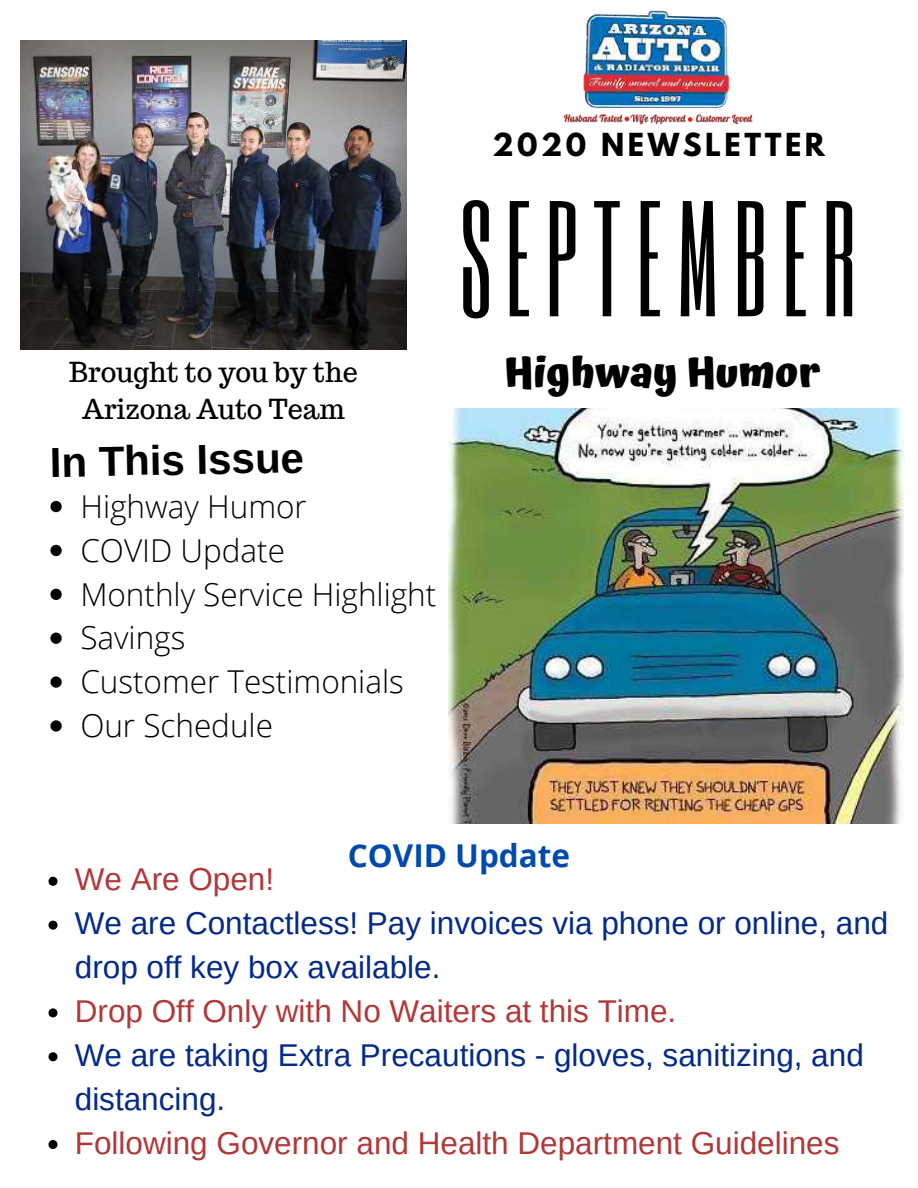
<style>
.page{position:relative;width:918px;height:1188px;background:#fff}
.page>*{position:absolute;margin:0;border:0;box-sizing:border-box;transform-origin:0 0}
.t1{font:136.65px "Six Caps";letter-spacing:.105em;color:#000}
.t2{font:700 42px "Atma";color:#000}
.t3{font:700 42px "Arimo";color:#000}
.t4{font:31.5px/43.8px "Arimo";color:#032a89}
.t5{font:31.5px "Arimo";color:#b13839}
.t6{font:300 31.5px/43.8px "Open Sans";color:#000}
.t7{font:700 31.5px "Open Sans";color:#004aad}
.t8{font:700 28.05px "League Spartan";letter-spacing:.125em;color:#000}
.t9{font:27px/37.2px "Trocchi";color:#000;text-align:center}
</style>
<div class="page">
<img style="left:21px;top:41px;width:386px;height:308px">
<img style="left:563px;top:10px;width:191px;height:118px">
<img style="left:449px;top:408px;width:454px;height:415px">
<svg style="left:49px;top:877px;width:9px;height:9px"></svg>
<svg style="left:49px;top:921px;width:9px;height:9px"></svg>
<svg style="left:49px;top:1008px;width:9px;height:9px"></svg>
<svg style="left:49px;top:1052px;width:9px;height:9px"></svg>
<svg style="left:49px;top:1140px;width:9px;height:9px"></svg>
<svg style="left:50px;top:501px;width:12px;height:11px"></svg>
<svg style="left:50px;top:545px;width:12px;height:11px"></svg>
<svg style="left:50px;top:589px;width:12px;height:11px"></svg>
<svg style="left:50px;top:633px;width:12px;height:11px"></svg>
<svg style="left:50px;top:676px;width:12px;height:12px"></svg>
<svg style="left:50px;top:720px;width:12px;height:12px"></svg>
<p class="t8" style="left:493px;top:130px;width:334px">2020 NEWSLETTER</p>
<h1 class="t1" style="left:461px;top:165px;width:397px">SEPTEMBER</h1>
<p class="t9" style="left:69px;top:354px;width:290px">Brought to you by the<br>Arizona Auto Team</p>
<h2 class="t2" style="left:505px;top:348px;width:317px">Highway Humor</h2>
<h2 class="t3" style="left:49px;top:439px;width:256px;rotate:-1deg">In This Issue</h2>
<p class="t6" style="left:80px;top:484px;width:358px">Highway Humor<br>COVID Update<br>Monthly Service Highlight<br>Savings<br>Customer Testimonials<br>Our Schedule</p>
<p class="t7" style="left:348px;top:834px;width:224px">COVID Update</p>
<p class="t5" style="left:75px;top:862px;width:201px">We Are Open!</p>
<p class="t4" style="left:75px;top:901px;width:815px">We are Contactless! Pay invoices via phone or online, and drop off key box available.</p>
<p class="t5" style="left:75px;top:993px;width:603px">Drop Off Only with No Waiters at this Time.</p>
<p class="t4" style="left:75px;top:1033px;width:791px">We are taking Extra Precautions - gloves, sanitizing, and distancing.</p>
<p class="t5" style="left:75px;top:1125px;width:766px">Following Governor and Health Department Guidelines</p>
</div>
